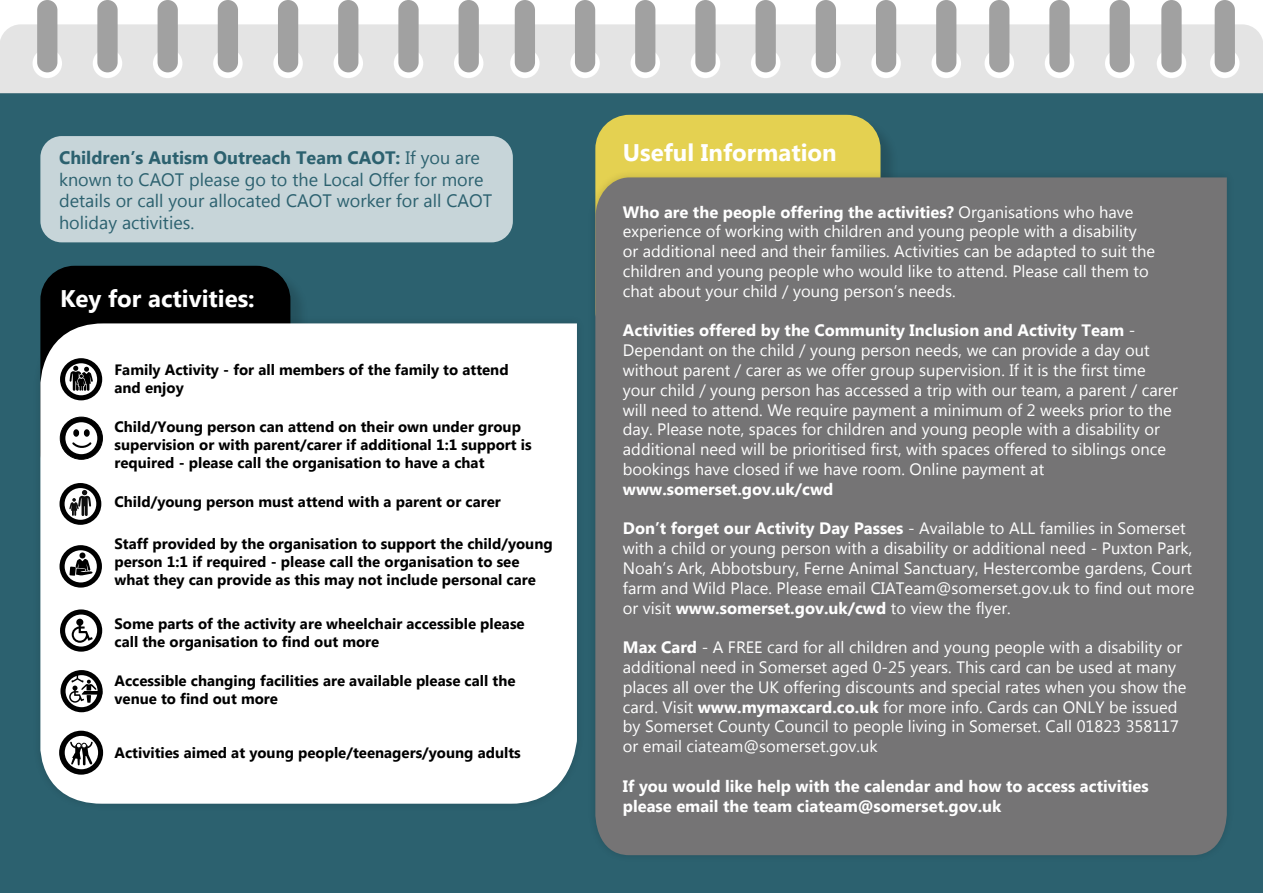
<style>
.page{position:relative;width:1263px;height:893px;background:#fff}
.page>*{position:absolute;margin:0;border:0;box-sizing:border-box;transform-origin:0 0}
.t1{font:700 24px "Microsoft New Tai Lue";color:#fff}
.t2{font:18px/21.6px "Microsoft New Tai Lue";color:#2c616f}
.t3{font:16.5px/19.8px "Microsoft New Tai Lue";color:#fff}
.t4{font:700 16.5px/19.8px "Microsoft New Tai Lue";color:#fff}
.t5{font:700 15px/18px "Microsoft New Tai Lue";color:#000}
.s1{font-weight:700}
</style>
<div class="page">
<div style="left:0;top:94px;width:1263px;height:799px;background:#2c616f"></div>
<div style="left:0;top:24px;width:1263px;height:70px;background:#e4e4e4"></div>
<div style="left:33px;top:49px;width:29px;height:29px;background:#fff;border-radius:50%"></div>
<div style="left:93px;top:49px;width:29px;height:29px;background:#fff;border-radius:50%"></div>
<div style="left:153px;top:49px;width:29px;height:29px;background:#fff;border-radius:50%"></div>
<div style="left:213px;top:49px;width:30px;height:29px;background:#fff;border-radius:50%"></div>
<div style="left:273px;top:49px;width:30px;height:29px;background:#fff;border-radius:50%"></div>
<div style="left:334px;top:49px;width:29px;height:29px;background:#fff;border-radius:50%"></div>
<div style="left:394px;top:49px;width:29px;height:29px;background:#fff;border-radius:50%"></div>
<div style="left:454px;top:49px;width:29px;height:29px;background:#fff;border-radius:50%"></div>
<div style="left:37px;top:0;width:20px;height:72px;background:#a1a1a1;border-radius:10px"></div>
<div style="left:97px;top:0;width:21px;height:72px;background:#a1a1a1;border-radius:10px"></div>
<div style="left:158px;top:0;width:20px;height:72px;background:#a1a1a1;border-radius:10px"></div>
<div style="left:218px;top:0;width:20px;height:72px;background:#a1a1a1;border-radius:10px"></div>
<div style="left:278px;top:0;width:20px;height:72px;background:#a1a1a1;border-radius:10px"></div>
<div style="left:338px;top:0;width:20px;height:72px;background:#a1a1a1;border-radius:10px"></div>
<div style="left:398px;top:0;width:21px;height:72px;background:#a1a1a1;border-radius:10px"></div>
<div style="left:459px;top:0;width:20px;height:72px;background:#a1a1a1;border-radius:10px"></div>
<div style="left:510px;top:49px;width:30px;height:29px;background:#fff;border-radius:50%"></div>
<div style="left:570px;top:49px;width:30px;height:29px;background:#fff;border-radius:50%"></div>
<svg style="left:630px;top:49px;width:30px;height:29px"></svg>
<div style="left:691px;top:49px;width:29px;height:29px;background:#fff;border-radius:50%"></div>
<div style="left:751px;top:49px;width:29px;height:29px;background:#fff;border-radius:50%"></div>
<div style="left:811px;top:49px;width:30px;height:29px;background:#fff;border-radius:50%"></div>
<div style="left:871px;top:49px;width:30px;height:29px;background:#fff;border-radius:50%"></div>
<svg style="left:931px;top:49px;width:30px;height:29px"></svg>
<div style="left:515px;top:0;width:20px;height:72px;background:#a1a1a1;border-radius:10px"></div>
<div style="left:575px;top:0;width:20px;height:72px;background:#a1a1a1;border-radius:10px"></div>
<div style="left:635px;top:0;width:20px;height:72px;background:#a1a1a1;border-radius:10px"></div>
<div style="left:695px;top:0;width:21px;height:72px;background:#a1a1a1;border-radius:10px"></div>
<div style="left:755px;top:0;width:21px;height:72px;background:#a1a1a1;border-radius:10px"></div>
<div style="left:816px;top:0;width:20px;height:72px;background:#a1a1a1;border-radius:10px"></div>
<div style="left:876px;top:0;width:20px;height:72px;background:#a1a1a1;border-radius:10px"></div>
<div style="left:936px;top:0;width:20px;height:72px;background:#a1a1a1;border-radius:10px"></div>
<svg style="left:984px;top:49px;width:30px;height:29px"></svg>
<div style="left:1045px;top:49px;width:29px;height:29px;background:#fff;border-radius:50%"></div>
<div style="left:1105px;top:49px;width:29px;height:29px;background:#fff;border-radius:50%"></div>
<div style="left:989px;top:0;width:20px;height:72px;background:#a1a1a1;border-radius:10px"></div>
<div style="left:1049px;top:0;width:21px;height:72px;background:#a1a1a1;border-radius:10px"></div>
<div style="left:1109px;top:0;width:21px;height:72px;background:#a1a1a1;border-radius:10px"></div>
<div style="left:1157px;top:49px;width:29px;height:29px;background:#fff;border-radius:50%"></div>
<div style="left:1161px;top:0;width:20px;height:72px;background:#a1a1a1;border-radius:10px"></div>
<div style="left:1210px;top:49px;width:29px;height:29px;background:#fff;border-radius:50%"></div>
<div style="left:1215px;top:0;width:20px;height:72px;background:#a1a1a1;border-radius:10px"></div>
<div style="left:40px;top:266px;width:250px;height:220px;background:#000;border-radius:34px"></div>
<div style="left:32px;top:315px;width:553px;height:497px;background:#000;opacity:.15"></div>
<div style="left:40px;top:323px;width:537px;height:481px;background:#fff"></div>
<div style="left:60px;top:358px;width:42px;height:42px;background:#000;border-radius:50%"></div>
<svg style="left:65px;top:363px;width:32px;height:32px"></svg>
<svg style="left:70px;top:365px;width:23px;height:26px"></svg>
<svg style="left:60px;top:609px;width:42px;height:43px"></svg>
<div style="left:65px;top:614px;width:32px;height:32px;background:#fff;border-radius:50%"></div>
<svg style="left:72px;top:619px;width:21px;height:24px"></svg>
<svg style="left:59px;top:545px;width:43px;height:43px"></svg>
<div style="left:65px;top:550px;width:32px;height:33px;background:#fff;border-radius:50%"></div>
<svg style="left:69px;top:548px;width:25px;height:52px"></svg>
<div style="left:60px;top:417px;width:42px;height:42px;background:#000;border-radius:50%"></div>
<div style="left:60px;top:417px;width:43px;height:42px;border:1px solid #000;border-radius:50%"></div>
<div style="left:65px;top:422px;width:32px;height:32px;background:#fff;border-radius:50%"></div>
<div style="left:73px;top:429px;width:6px;height:8px;border:2px solid #000;border-radius:50%"></div>
<div style="left:84px;top:429px;width:6px;height:8px;border:2px solid #000;border-radius:50%"></div>
<svg style="left:72px;top:430px;width:20px;height:18px"></svg>
<svg style="left:60px;top:670px;width:43px;height:42px"></svg>
<div style="left:66px;top:675px;width:32px;height:32px;background:#fff;border-radius:50%"></div>
<svg style="left:69px;top:674px;width:33px;height:29px"></svg>
<div style="left:60px;top:483px;width:41px;height:42px;background:#000;border-radius:50%"></div>
<div style="left:65px;top:488px;width:31px;height:32px;background:#fff;border-radius:50%"></div>
<svg style="left:69px;top:490px;width:22px;height:26px"></svg>
<svg style="left:59px;top:731px;width:44px;height:44px"></svg>
<div style="left:65px;top:736px;width:33px;height:33px;background:#fff;border-radius:50%"></div>
<svg style="left:70px;top:742px;width:23px;height:23px"></svg>
<div style="left:595px;top:115px;width:285px;height:230px;background:#e4d151;border-radius:34px"></div>
<div style="left:587px;top:169px;width:648px;height:694px;background:#000;opacity:.15"></div>
<div style="left:595px;top:177px;width:632px;height:678px;background:#757475"></div>
<div style="left:40px;top:136px;width:473px;height:106px;background:#c7d5d9;border-radius:21px"></div>
<p class="t2" style="left:59px;top:149px;width:435px"><span class="s1">Children’s Autism Outreach Team CAOT:</span> If you are known to CAOT please go to the Local Offer for more details or call your allocated CAOT worker for all CAOT holiday activities.</p>
<h1 class="t1" style="left:60px;top:285px;width:196px">Key for activities:</h1>
<p class="t5" style="left:114px;top:362px;width:396px">Family Activity - for all members of the family to attend and enjoy</p>
<p class="t5" style="left:114px;top:419px;width:419px">Child/Young person can attend on their own under group supervision or with parent/carer if additional 1:1 support is required - please call the organisation to have a chat</p>
<p class="t5" style="left:114px;top:494px;width:388px">Child/young person must attend with a parent or carer</p>
<p class="t5" style="left:114px;top:536px;width:440px">Staff provided by the organisation to support the child/young person 1:1 if required - please call the organisation to see what they can provide as this may not include personal care</p>
<p class="t5" style="left:114px;top:616px;width:412px">Some parts of the activity are wheelchair accessible please call the organisation to find out more</p>
<p class="t5" style="left:114px;top:673px;width:402px">Accessible changing facilities are available please call the venue to find out more</p>
<p class="t5" style="left:114px;top:745px;width:408px">Activities aimed at young people/teenagers/young adults</p>
<h1 class="t1" style="left:623px;top:139px;width:215px">Useful Information</h1>
<p class="t3" style="left:623px;top:203px;width:534px"><span class="s1">Who are the people offering the activities?</span> Organisations who have experience of working with children and young people with a disability or additional need and their families. Activities can be adapted to suit the children and young people who would like to attend. Please call them to chat about your child / young person’s needs.</p>
<p class="t3" style="left:623px;top:322px;width:556px"><span class="s1">Activities offered by the Community Inclusion and Activity Team</span> - Dependant on the child / young person needs, we can provide a day out without parent / carer as we offer group supervision. If it is the first time your child / young person has accessed a trip with our team, a parent / carer will need to attend. We require payment a minimum of 2 weeks prior to the day. Please note, spaces for children and young people with a disability or additional need will be prioritised first, with spaces offered to siblings once bookings have closed if we have room. Online payment at</p>
<p class="t4" style="left:623px;top:480px;width:212px">www.somerset.gov.uk/cwd</p>
<p class="t3" style="left:623px;top:520px;width:573px"><span class="s1">Don’t forget our Activity Day Passes</span> - Available to ALL families in Somerset with a child or young person with a disability or additional need - Puxton Park, Noah’s Ark, Abbotsbury, Ferne Animal Sanctuary, Hestercombe gardens, Court farm and Wild Place. Please email CIATeam@somerset.gov.uk to find out more or visit <span class="s1">www.somerset.gov.uk/cwd</span> to view the flyer.</p>
<p class="t3" style="left:623px;top:639px;width:565px"><span class="s1">Max Card</span> - A FREE card for all children and young people with a disability or additional need in Somerset aged 0-25 years. This card can be used at many places all over the UK offering discounts and special rates when you show the card. Visit <span class="s1">www.mymaxcard.co.uk</span> for more info. Cards can ONLY be issued by Somerset County Council to people living in Somerset. Call 01823 358117 or email ciateam@somerset.gov.uk</p>
<p class="t4" style="left:623px;top:777px;width:527px">If you would like help with the calendar and how to access activities please email the team ciateam@somerset.gov.uk</p>
</div>
